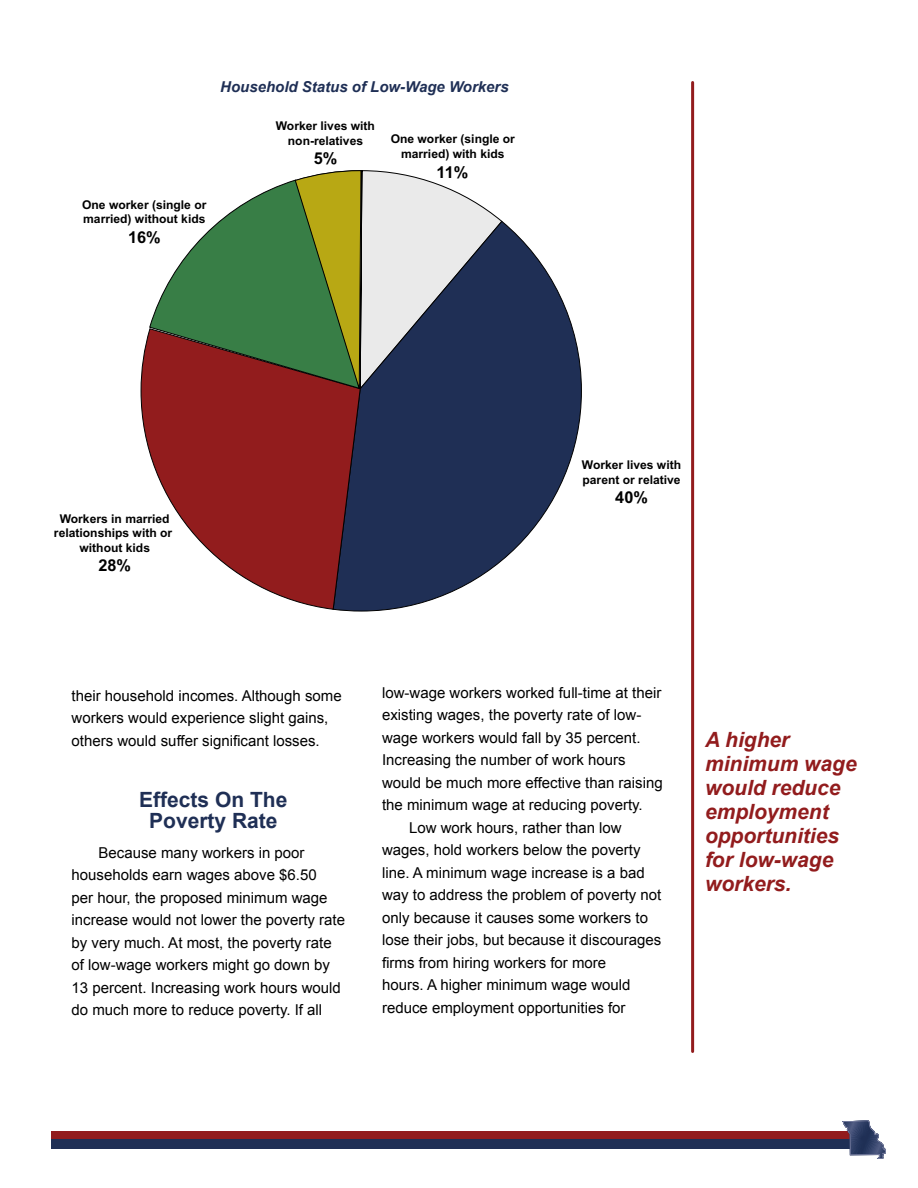
<style>
.page{position:relative;width:918px;height:1188px;background:#fff}
.page>*{position:absolute;margin:0;border:0;box-sizing:border-box;transform-origin:0 0}
.Pull_Quote_Right{font:italic 700 21px/24px "Arial";color:#921c1d}
.Header_2{font:700 21px/21px "Arial";color:#1f2f55;text-align:center}
.t1{font:700 16.35px "Arial";color:#000}
.Body_Copy{font:15px/22.5px "Arial";color:#000}
.t2{font:italic 700 15px "Arial";color:#1f2f55}
.t3{font:700 12.15px/14.5px "Arial";color:#000;text-align:center}
</style>
<div class="page">
<div style="left:51px;top:1132px;width:813px;height:9px;background:#921c1d"></div>
<div style="left:51px;top:1139px;width:813px;height:9px;background:#1f2f55"></div>
<svg style="left:843px;top:1120px;width:42px;height:38px"></svg>
<hr style="left:691px;top:83px;width:3px;height:969px;background:#921c1d">
<svg style="left:335px;top:221px;width:247px;height:390px"></svg>
<svg style="left:140px;top:334px;width:221px;height:276px"></svg>
<svg style="left:148px;top:180px;width:146px;height:210px"></svg>
<svg style="left:294px;top:170px;width:208px;height:225px;background:#8c9582"></svg>
<p class="t3" style="left:82px;top:198px;width:126px;text-align:left">One worker (single or married) without kids</p>
<p class="t1" style="left:128px;top:226px;width:34px">16%</p>
<p class="t2" style="left:220px;top:77px;width:290px">Household Status of Low-Wage Workers</p>
<p class="t3" style="left:276px;top:120px;width:101px">Worker lives with non-relatives</p>
<p class="t1" style="left:314px;top:148px;width:25px">5%</p>
<p class="t3" style="left:391px;top:133px;width:126px">One worker (single or married) with kids</p>
<p class="t1" style="left:437px;top:161px;width:33px">11%</p>
<p class="t3" style="left:54px;top:512px;width:120px">Workers in married relationships with or without kids</p>
<p class="t1" style="left:98px;top:555px;width:34px">28%</p>
<p class="t3" style="left:582px;top:459px;width:101px;text-align:left">Worker lives with parent or relative</p>
<p class="t1" style="left:615px;top:487px;width:34px">40%</p>
<p class="Body_Copy" style="left:72px;top:685px;width:272px">their household incomes. Although some workers would experience slight gains, others would suffer significant losses.</p>
<p class="Header_2" style="left:139px;top:790px;width:150px">Effects On The<br>Poverty Rate</p>
<p class="Body_Copy" style="left:72px;top:841px;width:275px;text-indent:27px">Because many workers in poor households earn wages above $6.50<br>per hour, the proposed minimum wage increase would not lower the poverty rate by very much. At most, the poverty rate of low-wage workers might go down by 13 percent. Increasing work hours would do much more to reduce poverty. If all</p>
<p class="Body_Copy" style="left:382px;top:682px;width:282px">low-wage workers worked full-time at their existing wages, the poverty rate of low&shy;wage workers would fall by 35 percent.<br>Increasing the number of work hours would be much more effective than raising the minimum wage at reducing poverty.</p>
<p class="Body_Copy" style="left:382px;top:817px;width:281px;text-indent:27px">Low work hours, rather than low wages, hold workers below the poverty line. A minimum wage increase is a bad way to address the problem of poverty not only because it causes some workers to lose their jobs, but because it discourages firms from hiring workers for more<br>hours. A higher minimum wage would reduce employment opportunities for</p>
<p class="Pull_Quote_Right" style="left:705px;top:729px;width:153px">A higher minimum wage would reduce employment opportunities for low-wage workers.</p>
</div>
